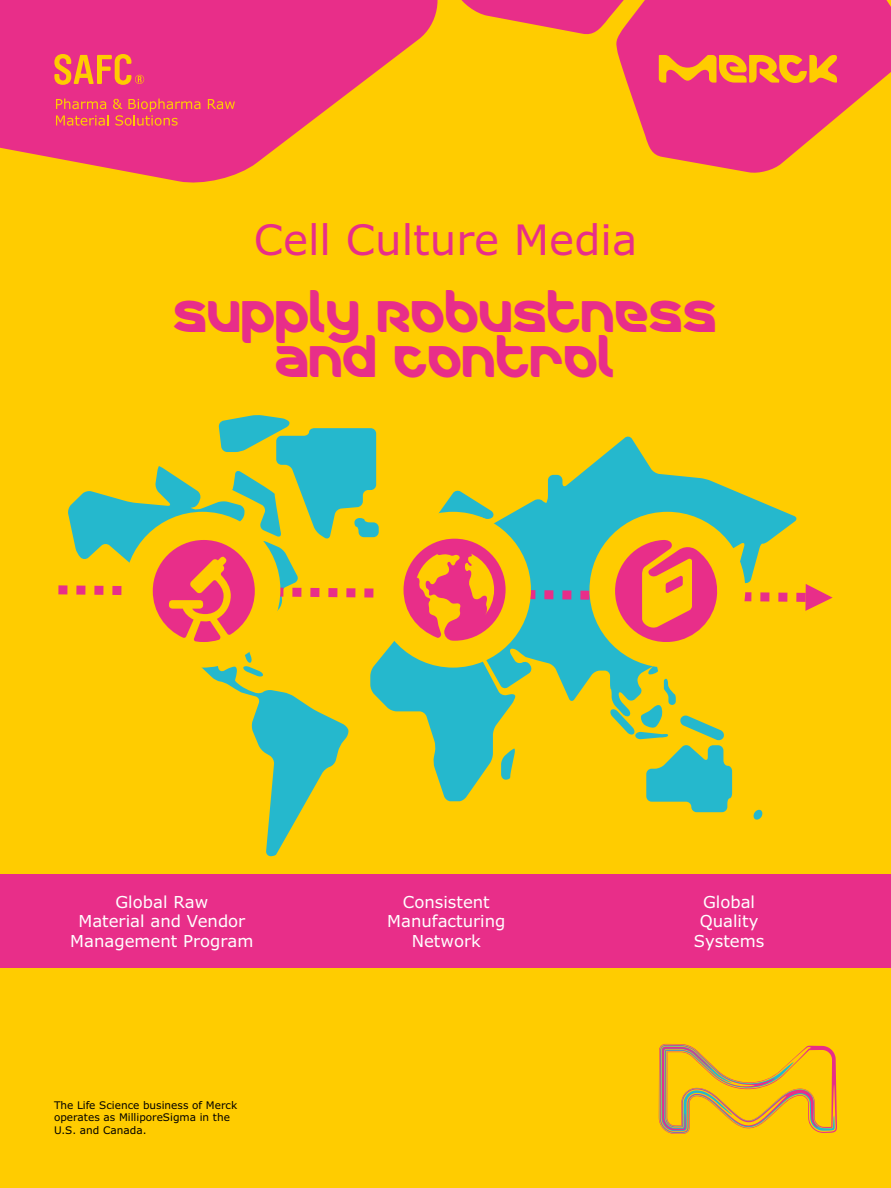
<style>
.page{position:relative;width:891px;height:1188px;background:#fc0}
.page>*{position:absolute;margin:0;border:0;box-sizing:border-box;transform-origin:0 0}
.t1{font:45px/45px "Merck";color:#e82e89;text-align:center}
.t2{font:42px "Verdana Pro";color:#e82e89}
.t3{font:16.5px/19.5px "Verdana Pro";color:#fff;text-align:center}
.t4{font:10.5px/12.6px "Verdana Pro";color:#000}
</style>
<div class="page">
<div style="left:0;top:874px;width:891px;height:94px;background:#e82e89"></div>
<svg style="left:370px;top:645px;width:363px;height:156px"></svg>
<svg style="left:753px;top:809px;width:10px;height:11px"></svg>
<svg style="left:202px;top:652px;width:147px;height:204px"></svg>
<svg style="left:610px;top:665px;width:122px;height:147px"></svg>
<svg style="left:616px;top:0;width:275px;height:173px;fill:#e82e89"></svg>
<svg style="left:0;top:0;width:423px;height:183px;fill:#e82e89"></svg>
<svg style="left:365px;top:0;width:313px;height:36px"></svg>
<svg style="left:659px;top:55px;width:178px;height:28px"></svg>
<svg style="left:54px;top:54px;width:90px;height:31px"></svg>
<svg style="left:208px;top:99px;width:27px;height:10px"></svg>
<svg style="left:56px;top:99px;width:144px;height:27px;background:#ec4e6c"></svg>
<div style="left:375px;top:512px;width:156px;height:156px;background:#fc0;border-radius:50%"></div>
<div style="left:125px;top:512px;width:155px;height:156px;background:#fc0;border-radius:50%"></div>
<div style="left:589px;top:512px;width:156px;height:156px;background:#fc0;border-radius:50%"></div>
<svg style="left:58px;top:415px;width:775px;height:230px"></svg>
<svg style="left:659px;top:1044px;width:178px;height:90px"></svg>
<h2 class="t2" style="left:254px;top:213px;width:385px">Cell Culture Media</h2>
<h1 class="t1" style="left:174px;top:294px;width:545px">SUPPLY ROBUSTNESS<br>AND CONTROL</h1>
<p class="t3" style="left:70px;top:892px;width:185px">Global Raw<br>Material and Vendor<br>Management Program</p>
<p class="t3" style="left:387px;top:892px;width:120px">Consistent<br>Manufacturing<br>Network</p>
<p class="t3" style="left:694px;top:892px;width:72px">Global<br>Quality<br>Systems</p>
<p class="t4" style="left:54px;top:1099px;width:185px">The Life Science business of Merck operates as MilliporeSigma in the<br>U.S. and Canada.</p>
</div>
